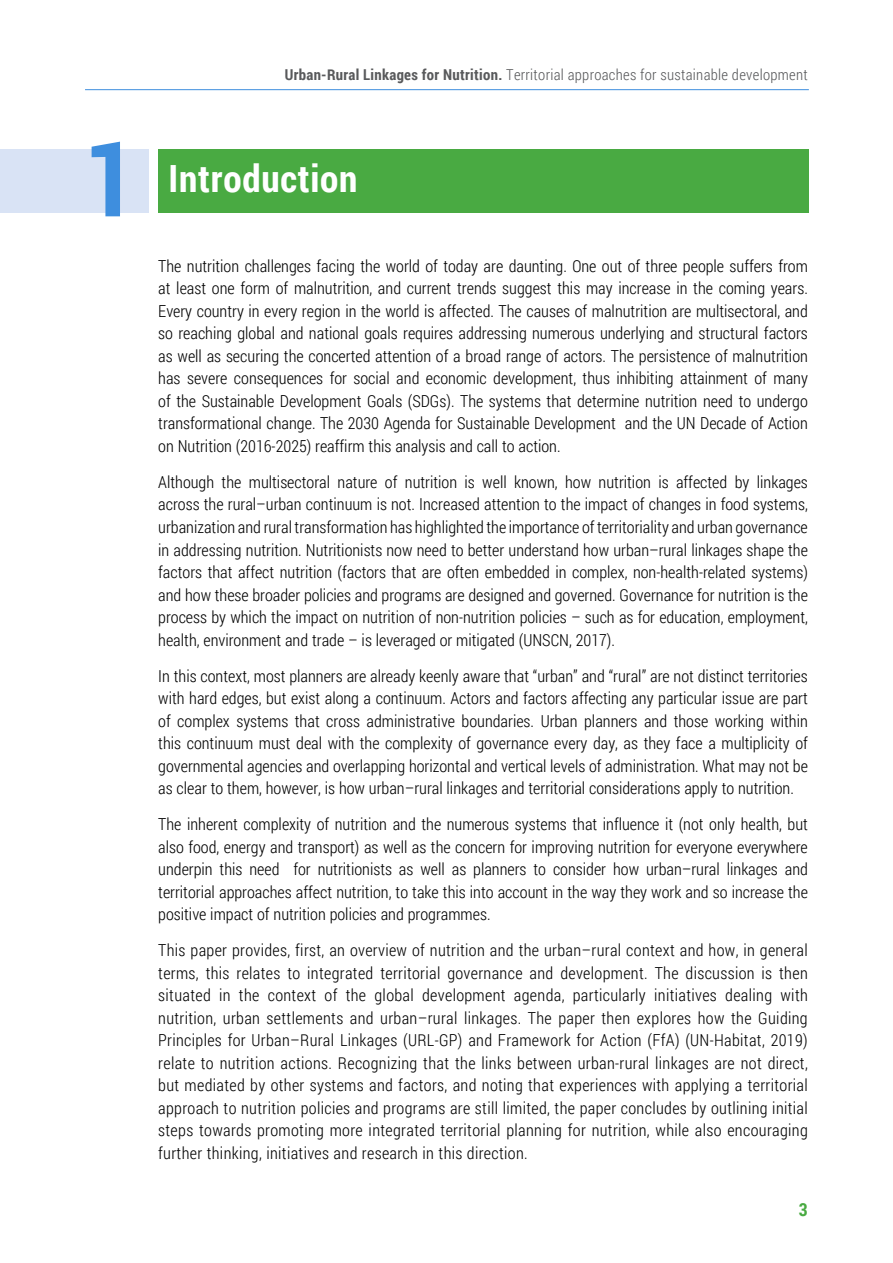
<style>
.page{position:relative;width:893px;height:1263px;background:#fff}
.page>*{position:absolute;margin:0;border:0;box-sizing:border-box;transform-origin:0 0}
.t1{font:700 105px "Roboto Condensed";color:#3e8ede}
.t2{font:700 37.5px "Roboto Condensed";letter-spacing:.02em;color:#fff}
.t3{font:700 18px "Roboto Condensed";color:#49aa42}
.t4{font:300 16.5px/22.5px "Roboto Condensed";color:#000;text-align:justify}
.t5{font:300 15px "Roboto Condensed";letter-spacing:.02em;color:#58595b}
.s1{font-weight:700}
</style>
<div class="page">
<hr style="left:85px;top:89px;width:724px;height:1px;background:#3e8ede">
<div style="left:158px;top:149px;width:651px;height:64px;background:#49aa42"></div>
<div style="left:0;top:149px;width:149px;height:64px;background:#d9e3f5"></div>
<h1 class="t1" style="left:85px;top:105px;width:54px">1</h1>
<p class="t5" style="left:285px;top:64px;width:524px"><span class="s1">Urban-Rural Linkages for Nutrition.</span> Territorial approaches for sustainable development</p>
<h2 class="t2" style="left:169px;top:153px;width:190px">Introduction</h2>
<p class="t4" style="left:158px;top:254px;width:651px">The nutrition challenges facing the world of today are daunting. One out of three people suffers from at least one form of malnutrition, and current trends suggest this may increase in the coming years.<br>Every country in every region in the world is affected. The causes of malnutrition are multisectoral, and so reaching global and national goals requires addressing numerous underlying and structural factors as well as securing the concerted attention of a broad range of actors. The persistence of malnutrition has severe consequences for social and economic development, thus inhibiting attainment of many of the Sustainable Development Goals (SDGs). The systems that determine nutrition need to undergo transformational change. The 2030 Agenda for Sustainable Development and the UN Decade of Action on Nutrition (2016-2025) reaffirm this analysis and call to action.</p>
<p class="t4" style="left:158px;top:470px;width:651px">Although the multisectoral nature of nutrition is well known, how nutrition is affected by linkages across the rural–urban continuum is not. Increased attention to the impact of changes in food systems, urbanization and rural transformation has highlighted the importance of territoriality and urban governance in addressing nutrition. Nutritionists now need to better understand how urban–rural linkages shape the factors that affect nutrition (factors that are often embedded in complex, non-health-related systems) and how these broader policies and programs are designed and governed. Governance for nutrition is the process by which the impact on nutrition of non-nutrition policies – such as for education, employment, health, environment and trade – is leveraged or mitigated (UNSCN, 2017).</p>
<p class="t4" style="left:158px;top:664px;width:651px">In this context, most planners are already keenly aware that “urban” and “rural” are not distinct territories with hard edges, but exist along a continuum. Actors and factors affecting any particular issue are part of complex systems that cross administrative boundaries. Urban planners and those working within this continuum must deal with the complexity of governance every day, as they face a multiplicity of governmental agencies and overlapping horizontal and vertical levels of administration. What may not be as clear to them, however, is how urban–rural linkages and territorial considerations apply to nutrition.</p>
<p class="t4" style="left:158px;top:812px;width:651px">The inherent complexity of nutrition and the numerous systems that influence it (not only health, but also food, energy and transport) as well as the concern for improving nutrition for everyone everywhere underpin this need for nutritionists as well as planners to consider how urban–rural linkages and territorial approaches affect nutrition, to take this into account in the way they work and so increase the positive impact of nutrition policies and programmes.</p>
<p class="t4" style="left:158px;top:938px;width:651px">This paper provides, first, an overview of nutrition and the urban–rural context and how, in general terms, this relates to integrated territorial governance and development. The discussion is then situated in the context of the global development agenda, particularly initiatives dealing with nutrition, urban settlements and urban–rural linkages. The paper then explores how the Guiding Principles for Urban–Rural Linkages (URL-GP) and Framework for Action (FfA) (UN-Habitat, 2019) relate to nutrition actions. Recognizing that the links between urban-rural linkages are not direct, but mediated by other systems and factors, and noting that experiences with applying a territorial approach to nutrition policies and programs are still limited, the paper concludes by outlining initial steps towards promoting more integrated territorial planning for nutrition, while also encouraging further thinking, initiatives and research in this direction.</p>
<p class="t3" style="left:799px;top:1197px;width:10px">3</p>
</div>
